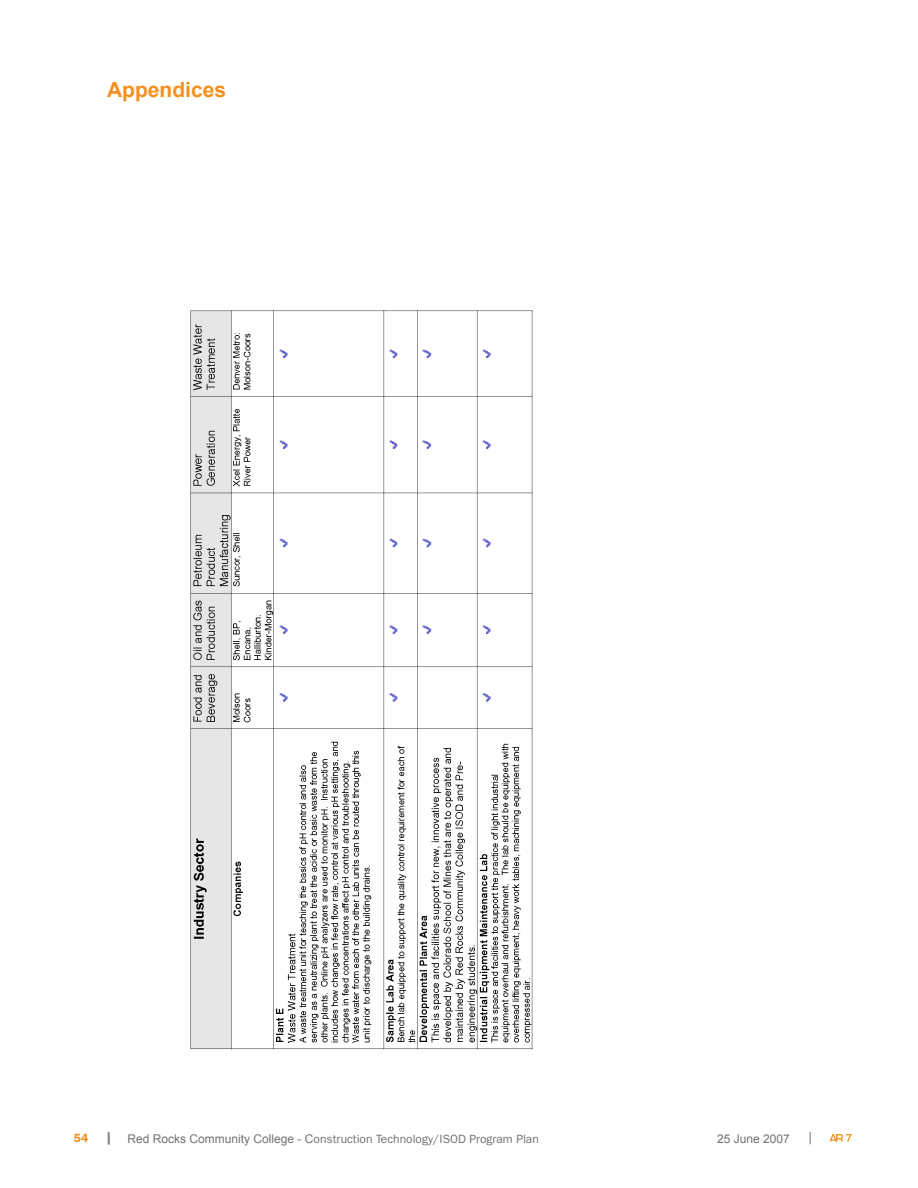
<style>
.page{position:relative;width:918px;height:1188px;background:#fff}
.page>*{position:absolute;margin:0;border:0;box-sizing:border-box;transform-origin:0 0}
.t1{font:700 21px "Arial";color:#f4901d}
.t2{font:12px "ITC Franklin Gothic Std";color:#717074}
.t3{font:12px "Arial";color:#717074}
.t4{font:600 12px "ITC Franklin Gothic Std";color:#f4901d}
.s1{font-family:"Arial"}
</style>
<div class="page">
<img style="left:190px;top:310px;width:343px;height:740px">
<svg style="left:810px;top:1132px;width:1px;height:12px"></svg>
<svg style="left:830px;top:1134px;width:22px;height:8px"></svg>
<svg style="left:108px;top:1132px;width:2px;height:13px"></svg>
<h1 class="t1" style="left:107px;top:76px;width:121px">Appendices</h1>
<p class="t4" style="left:74px;top:1131px;width:8px">54</p>
<p class="t2" style="left:128px;top:1132px;width:413px"><span class="s1">Red Rocks Community College - C</span>onstruction Technology/ISOD Program Plan</p>
<p class="t3" style="left:717px;top:1131px;width:74px">25 June 2007</p>
</div>
